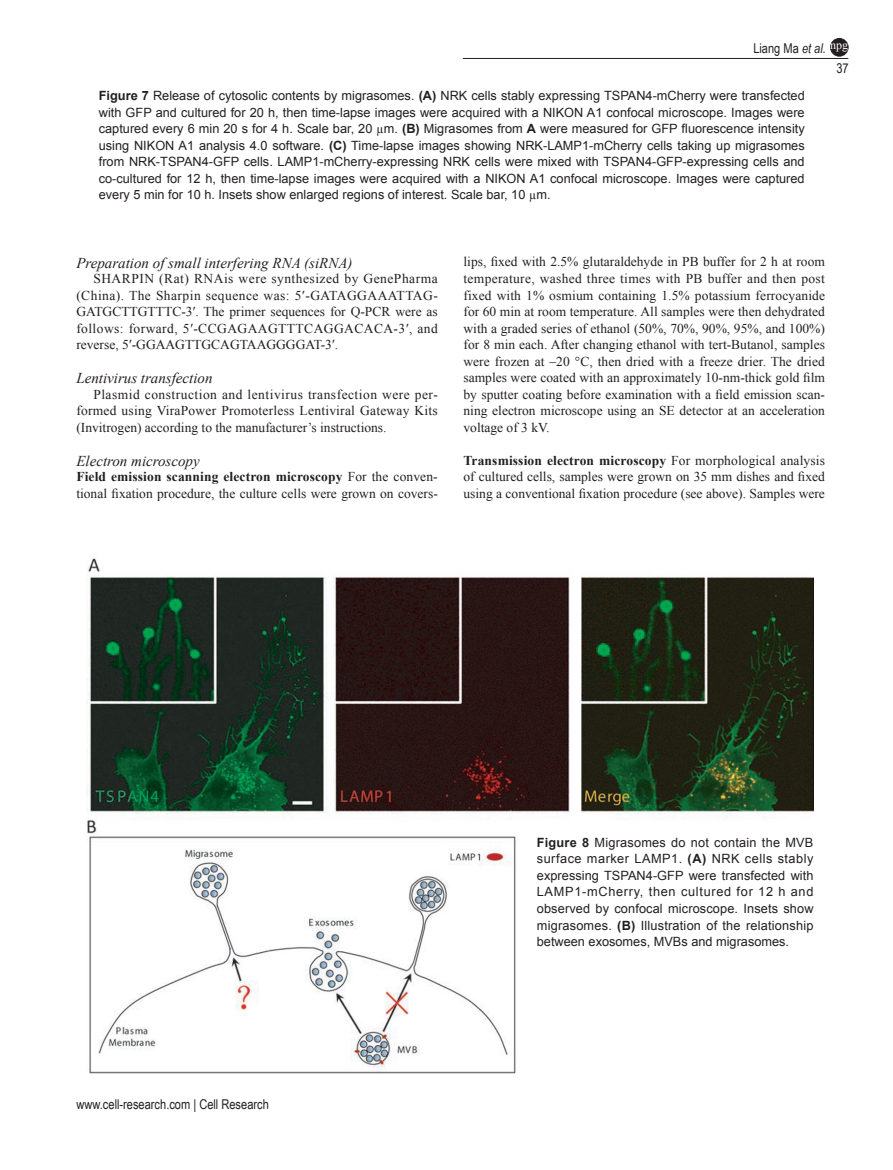
<style>
.page{position:relative;width:893px;height:1170px;background:#fff}
.page>*{position:absolute;margin:0;border:0;box-sizing:border-box;transform-origin:0 0}
.t1{font:italic 15px "Times New Roman";color:#231f20}
.t2{font:13.5px/16.5px "Times New Roman PSMT2";color:#231f20;text-align:justify}
.t3{font:13.5px "Times New Roman PS Bold MT2";letter-spacing:.01em;color:#231f20}
.t4{font:700 13.5px "Times New Roman";letter-spacing:.01em;color:#231f20}
.t5{font:13.5px "Arial Narrow";color:#231f20}
.t6{font:12.75px/16.5px "Arial";color:#231f20;text-align:justify}
.t7{font:12.75px "Arial MT2";color:#231f20}
.t8{font:12.75px "Arial MT2";letter-spacing:.04em;color:#231f20}
.t9{font:12px "Times New Roman";color:#fff}
.s1{font-style:italic}
.s2{font-weight:700}
.s3{font-family:"Times New Roman PSMT2"}
.s4{font-family:"Arial MT2"}
.s5{font-family:"Arial"}
.s6{font-family:"Arial";font-weight:700}
.s7{font-family:"Times New Roman"}
.s8{font-family:"Times New Roman PSMT2";font-weight:400}
.s9{font-weight:400}
</style>
<div class="page">
<hr style="left:463px;top:58px;width:385px;height:1px;background:#231f20">
<div style="left:830px;top:38px;width:18px;height:18px;background:#231f20;border-radius:50%"></div>
<div style="left:830px;top:38px;width:18px;height:18px;border:1px solid #231f20;border-radius:50%"></div>
<img style="left:86px;top:558px;width:727px;height:516px">
<p class="t5" style="left:753px;top:39px;width:74px">Liang Ma <span class="s1">et al.</span></p>
<p class="t9" style="left:830px;top:37px;width:19px">npg</p>
<p class="t6" style="left:99px;top:88px;width:707px"><span class="s2">Figure 7</span> Release of cytosolic contents by migrasomes. <span class="s2">(A)</span> NRK cells stably expressing TSPAN4-mCherry were transfected with GFP and cultured for 20 h, then time-lapse images were acquired with a NIKON A1 confocal microscope. Images were captured every 6 min 20 s for 4 h. Scale bar, 20 <span class="s3">µ</span>m. <span class="s2">(B)</span> Migrasomes from <span class="s2">A</span> <span class="s4">were measured for GFP fluorescence intensity</span></p>
<p class="t7" style="left:99px;top:137px;width:707px"><span class="s5">using NIKON A1 analysis 4.0 software.</span> <span class="s6">(C)</span> Time-lapse images showing NRK-LAMP1-mCherry cells taking up migrasomes</p>
<p class="t6" style="left:99px;top:154px;width:707px">from NRK-TSPAN4-GFP cells. LAMP1-mCherry-expressing NRK cells were mixed with TSPAN4-GFP-expressing cells and co-cultured for 12 h, then time-lapse images were acquired with a NIKON A1 confocal microscope. Images were captured every 5 min for 10 h. Insets show enlarged regions of interest. Scale bar, 10 <span class="s3">µ</span>m.</p>
<p class="t5" style="left:836px;top:58px;width:14px">37</p>
<p class="t1" style="left:76px;top:252px;width:278px">Preparation of small interfering RNA (siRNA)</p>
<p class="t2" style="left:76px;top:270px;width:363px;text-indent:17px">SHARPIN (Rat) RNAis were synthesized by GenePharma (China). The Sharpin sequence was: 5′-GATAGGAAATTAG<span class="s7">-</span>GATGCTTGTTTC-3′. The primer sequences for Q-PCR were as follows: forward, 5′-CCGAGAAGTTTCAGGACACA-3′, and reverse, 5′-GGAAGTTGCAGTAAGGGGAT-3′.</p>
<p class="t1" style="left:76px;top:368px;width:138px">Lentivirus transfection</p>
<p class="t2" style="left:76px;top:385px;width:363px;text-indent:17px">Plasmid construction and lentivirus transfection were per&shy;formed using ViraPower Promoterless Lentiviral Gateway Kits (Invitrogen) according to the manufacturer’s instructions.</p>
<p class="t1" style="left:76px;top:450px;width:125px">Electron microscopy</p>
<p class="t4" style="left:76px;top:467px;width:363px">Field emission scanning electron microscopy <span class="s8">For the conven</span><span class="s9">-</span></p>
<p class="t2" style="left:76px;top:484px;width:363px">tional fixation procedure, the culture cells were grown on covers<span class="s7">-</span></p>
<p class="t2" style="left:463px;top:253px;width:363px">lips, fixed with 2.5% glutaraldehyde in PB buffer for 2 h at room temperature, washed three times with PB buffer and then post fixed with 1% osmium containing 1.5% potassium ferrocyanide for 60 min at room temperature. All samples were then dehydrated with a graded series of ethanol (50%, 70%, 90%, 95%, and 100%) for 8 min each. After changing ethanol with tert-Butanol, samples were frozen at –20 °C, then dried with a freeze drier. The dried samples were coated with an approximately 10-nm-thick gold film by sputter coating before examination with a field emission scan&shy;ning electron microscope using an SE detector at an acceleration voltage of 3 kV.</p>
<p class="t3" style="left:463px;top:450px;width:363px">Transmission electron microscopy <span class="s7">For morphological analysis</span></p>
<p class="t2" style="left:463px;top:468px;width:363px">of cultured cells, samples were grown on 35 mm dishes and fixed using a conventional fixation procedure (see above). Samples were</p>
<p class="t5" style="left:77px;top:1094px;width:194px">www.cell-research.com | Cell Research</p>
<p class="t6" style="left:537px;top:834px;width:278px"><span class="s2">Figure 8</span> Migrasomes do not contain the MVB</p>
<p class="t8" style="left:537px;top:850px;width:278px">surface marker LAMP1. <span class="s6">(A)</span> <span class="s5">NRK cells stably</span></p>
<p class="t6" style="left:537px;top:867px;width:278px">expressing TSPAN4-GFP were transfected with LAMP1-mCherry, then cultured for 12 h and observed by confocal microscope. Insets show migrasomes. <span class="s2">(B)</span> Illustration of the relationship between exosomes, MVBs and migrasomes.</p>
</div>
